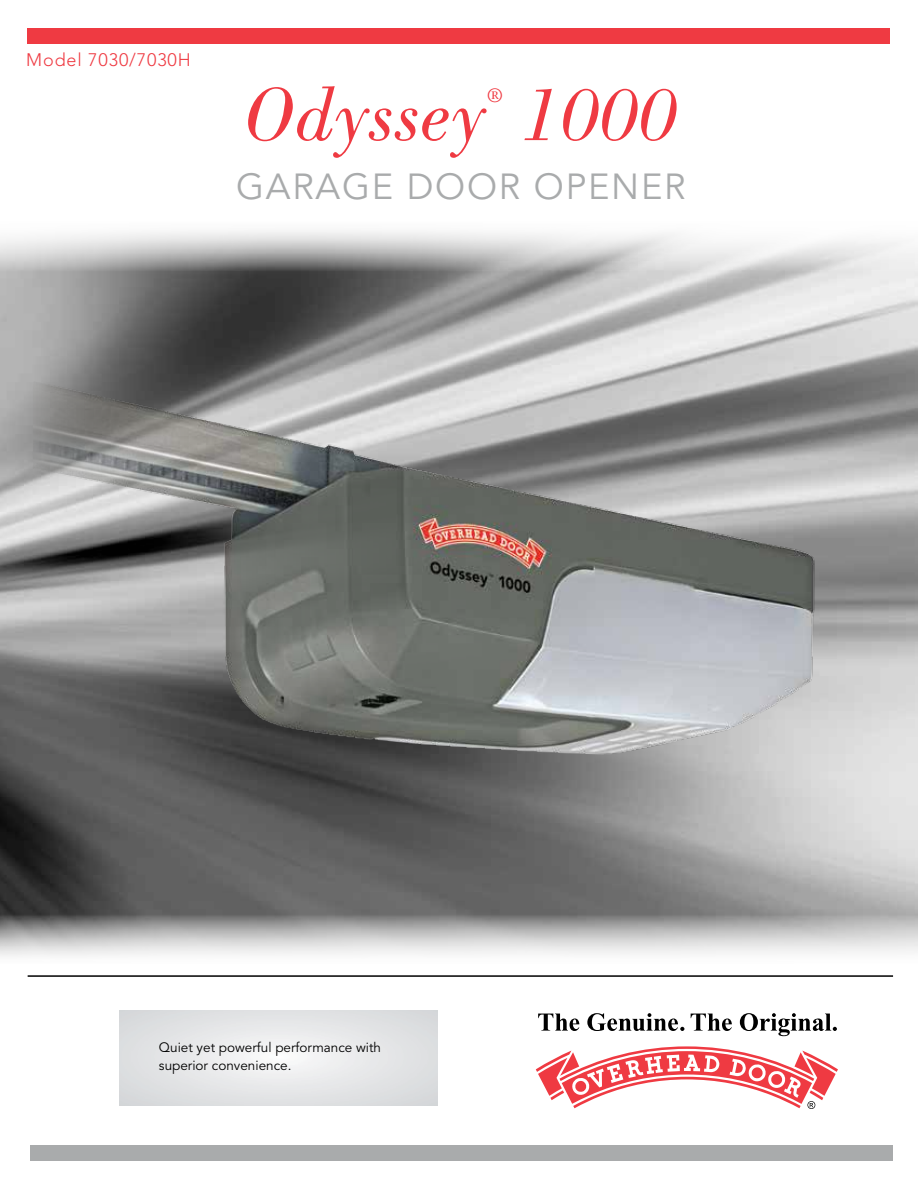
<style>
.page{position:relative;width:918px;height:1188px;background:#fff}
.page>*{position:absolute;margin:0;border:0;box-sizing:border-box;transform-origin:0 0}
.t1{font:italic 78px "Bodoni Std";color:#ef3a42}
.t2{font:36px "Avenir LT Std";letter-spacing:.05em;color:#a9abac}
.t3{font:italic 20.1px "Bodoni Std";color:#ef3a42}
.t4{font:300 18px "Avenir LT Std";letter-spacing:.05em;color:#ef3a42}
.t5{font:13.5px/18px "Avenir LT Std";color:#000}
</style>
<div class="page">
<img style="left:0;top:231px;width:918px;height:725px">
<div style="left:28px;top:28px;width:862px;height:16px;background:#ef3a42"></div>
<div style="left:30px;top:1146px;width:863px;height:15px;background:#a9abac"></div>
<svg style="left:538px;top:1014px;width:41px;height:17px"></svg>
<svg style="left:587px;top:1013px;width:97px;height:18px"></svg>
<svg style="left:691px;top:1014px;width:41px;height:17px"></svg>
<svg style="left:740px;top:1013px;width:97px;height:23px"></svg>
<svg style="left:535px;top:1046px;width:303px;height:62px"></svg>
<hr style="left:28px;top:975px;width:865px;height:2px;background:#000">
<img style="left:34px;top:369px;width:785px;height:399px">
<h3 class="t4" style="left:26px;top:49px;width:166px">Model 7030/7030H</h3>
<h1 class="t1" style="left:244px;top:71px;width:244px">Odyssey</h1>
<h3 class="t3" style="left:486px;top:84px;width:18px">®</h3>
<h1 class="t1" style="left:522px;top:71px;width:157px">1000</h1>
<h2 class="t2" style="left:236px;top:165px;width:451px">GARAGE DOOR OPENER</h2>
<p class="t5" style="left:159px;top:1039px;width:224px">Quiet yet powerful performance with superior convenience.</p>
</div>
